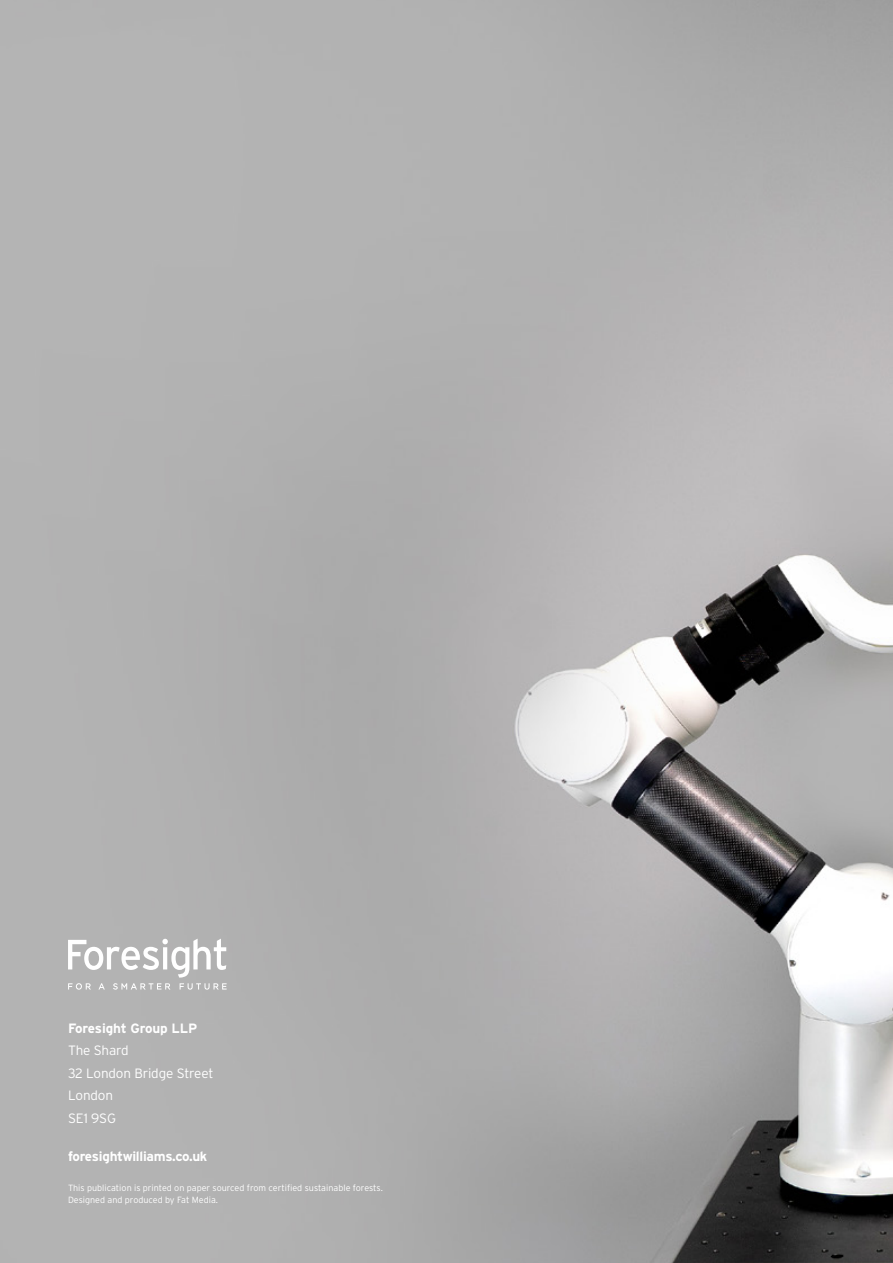
<style>
.page{position:relative;width:893px;height:1263px;background:#fff}
.page>*{position:absolute;margin:0;border:0;box-sizing:border-box;transform-origin:0 0}
.t1{font:700 13.5px "Interstate";letter-spacing:-.02em;color:#fff}
.t2{font:300 13.5px/22.5px "Interstate";letter-spacing:-.01em;color:#fff}
.t3{font:300 9px/12px "Interstate";color:#fff}
</style>
<div class="page">
<img style="left:0;top:0;width:893px;height:1263px">
<svg style="left:68px;top:939px;width:159px;height:51px"></svg>
<h1 class="t1" style="left:68px;top:1020px;width:131px">Foresight Group LLP</h1>
<h1 class="t2" style="left:68px;top:1039px;width:147px">The Shard<br>32 London Bridge Street<br>London<br>SE1 9SG</h1>
<h1 class="t1" style="left:68px;top:1148px;width:141px">foresightwilliams.co.uk</h1>
<p class="t3" style="left:68px;top:1181px;width:316px">This publication is printed on paper sourced from certified sustainable forests.<br>Designed and produced by Fat Media.</p>
</div>
